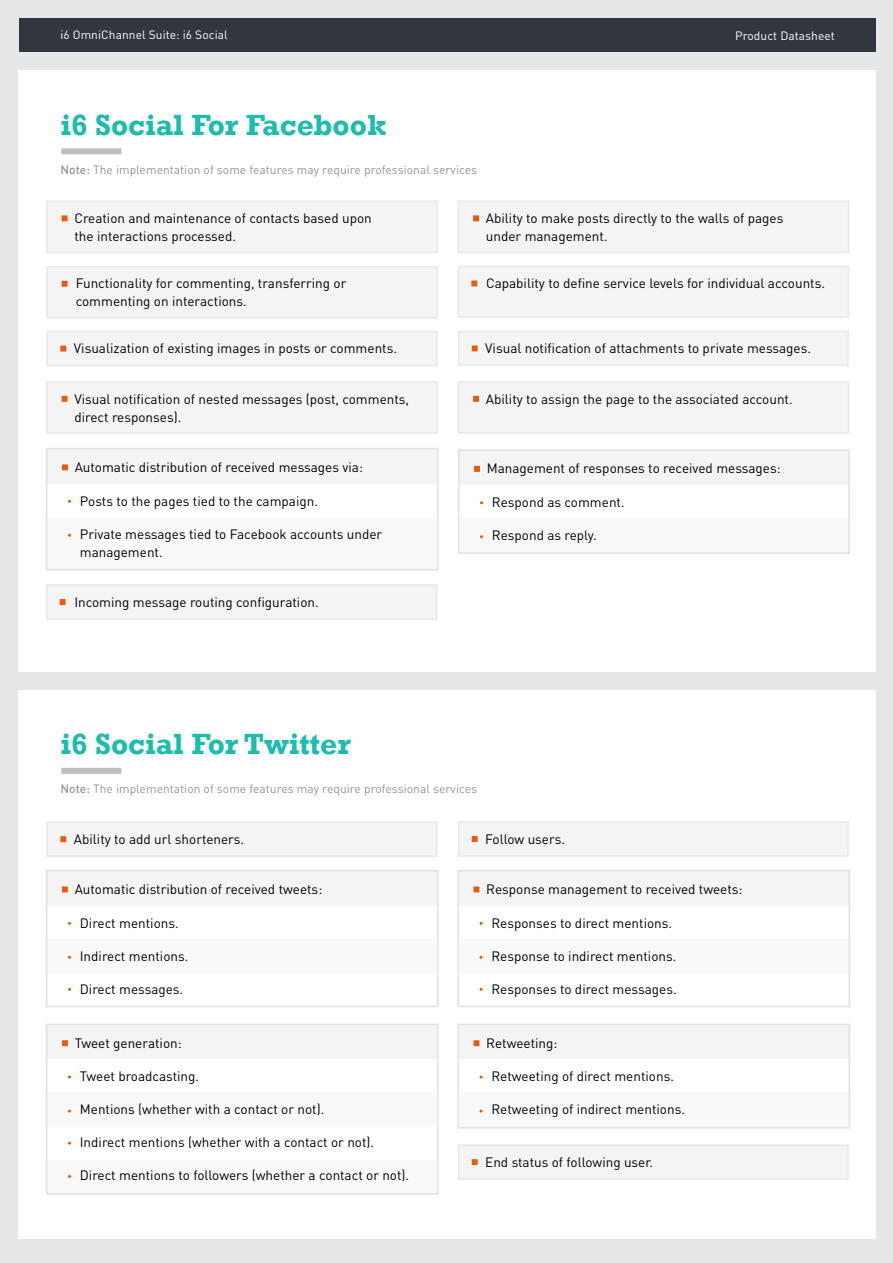
<style>
.page{position:relative;width:893px;height:1263px;background:#e6e7e8}
.page>*{position:absolute;margin:0;border:0;box-sizing:border-box;transform-origin:0 0}
.t1{font:700 30px "Rockwell";color:#1cbdae}
.t2{font:13.5px/18px "DIN Pro";color:#000}
.t3{font:12px "DIN Pro";letter-spacing:.005em;color:#939598}
.t4{font:12px "DIN Pro";letter-spacing:.005em;color:#fff}
.s1{font-weight:500}
</style>
<div class="page">
<div style="left:18px;top:70px;width:857px;height:602px;background:#fff"></div>
<div style="left:61px;top:148px;width:60px;height:6px;background:#bcbec0"></div>
<div style="left:19px;top:18px;width:856px;height:34px;background:#32363f"></div>
<div style="left:46px;top:201px;width:392px;height:52px;background:#f4f4f4;border:2px solid #e8e8e8"></div>
<div style="left:458px;top:266px;width:391px;height:52px;background:#f4f4f4;border:2px solid #e8e8e8"></div>
<div style="left:46px;top:266px;width:392px;height:52px;background:#f4f4f4;border:2px solid #e8e8e8"></div>
<svg style="left:62px;top:215px;width:5px;height:6px"></svg>
<div style="left:458px;top:201px;width:391px;height:52px;background:#f4f4f4;border:2px solid #e8e8e8"></div>
<svg style="left:473px;top:215px;width:6px;height:6px"></svg>
<svg style="left:62px;top:281px;width:5px;height:6px"></svg>
<svg style="left:471px;top:281px;width:6px;height:5px"></svg>
<div style="left:46px;top:381px;width:392px;height:53px;background:#f4f4f4;border:2px solid #e8e8e8"></div>
<svg style="left:62px;top:396px;width:5px;height:6px"></svg>
<div style="left:458px;top:381px;width:391px;height:53px;background:#f4f4f4;border:2px solid #e8e8e8"></div>
<svg style="left:473px;top:396px;width:6px;height:6px"></svg>
<div style="left:46px;top:584px;width:391px;height:36px;background:#f4f4f4"></div>
<svg style="left:60px;top:599px;width:6px;height:6px"></svg>
<div style="left:458px;top:331px;width:391px;height:35px;background:#f4f4f4;border:2px solid #e8e8e8"></div>
<svg style="left:472px;top:345px;width:6px;height:6px"></svg>
<div style="left:46px;top:331px;width:392px;height:35px;background:#f4f4f4;border:2px solid #e8e8e8"></div>
<svg style="left:60px;top:346px;width:6px;height:5px"></svg>
<div style="left:47px;top:519px;width:390px;height:51px;background:#f4f4f4"></div>
<div style="left:47px;top:449px;width:390px;height:34px;background:#f4f4f4"></div>
<svg style="left:62px;top:464px;width:6px;height:6px"></svg>
<div style="left:46px;top:448px;width:393px;height:122px;border:2px solid #e1e1e1"></div>
<div style="left:459px;top:519px;width:390px;height:34px;background:#f4f4f4"></div>
<div style="left:459px;top:451px;width:390px;height:34px;background:#f4f4f4"></div>
<svg style="left:474px;top:466px;width:6px;height:6px"></svg>
<div style="left:458px;top:449px;width:392px;height:105px;border:2px solid #e1e1e1"></div>
<div style="left:18px;top:690px;width:857px;height:548px;background:#fff"></div>
<div style="left:61px;top:768px;width:60px;height:6px;background:#bcbec0"></div>
<div style="left:458px;top:821px;width:391px;height:36px;background:#f4f4f4"></div>
<svg style="left:472px;top:836px;width:6px;height:6px"></svg>
<div style="left:458px;top:1144px;width:391px;height:36px;background:#f4f4f4;border:2px solid #e8e8e8"></div>
<svg style="left:472px;top:1159px;width:6px;height:6px"></svg>
<div style="left:46px;top:821px;width:392px;height:36px;background:#f4f4f4;border:2px solid #e8e8e8"></div>
<svg style="left:60px;top:836px;width:6px;height:6px"></svg>
<div style="left:47px;top:939px;width:390px;height:34px;background:#f4f4f4"></div>
<div style="left:47px;top:871px;width:390px;height:34px;background:#f4f4f4"></div>
<svg style="left:62px;top:886px;width:6px;height:6px"></svg>
<div style="left:46px;top:870px;width:393px;height:137px;border:2px solid #e1e1e1"></div>
<div style="left:459px;top:939px;width:390px;height:34px;background:#f4f4f4"></div>
<div style="left:459px;top:871px;width:390px;height:34px;background:#f4f4f4"></div>
<svg style="left:474px;top:886px;width:5px;height:6px"></svg>
<div style="left:457px;top:870px;width:393px;height:137px;border:2px solid #e1e1e1"></div>
<div style="left:47px;top:1160px;width:390px;height:34px;background:#f4f4f4"></div>
<div style="left:47px;top:1093px;width:390px;height:34px;background:#f4f4f4"></div>
<div style="left:47px;top:1025px;width:390px;height:34px;background:#f4f4f4"></div>
<svg style="left:62px;top:1040px;width:6px;height:6px"></svg>
<div style="left:46px;top:1024px;width:393px;height:171px;border:2px solid #e1e1e1"></div>
<div style="left:459px;top:1093px;width:390px;height:34px;background:#f4f4f4"></div>
<div style="left:459px;top:1025px;width:390px;height:34px;background:#f4f4f4"></div>
<svg style="left:474px;top:1040px;width:5px;height:6px"></svg>
<div style="left:457px;top:1024px;width:393px;height:104px;border:2px solid #e1e1e1"></div>
<p class="t4" style="left:60px;top:27px;width:169px">i6 OmniChannel Suite: i6 Social</p>
<p class="t4" style="left:735px;top:28px;width:101px">Product Datasheet</p>
<h1 class="t1" style="left:60px;top:106px;width:327px">i6 Social For Facebook</h1>
<p class="t3" style="left:60px;top:161px;width:418px"><span class="s1">Note:</span> The implementation of some features may require professional services</p>
<p class="t2" style="left:74px;top:209px;width:299px">Creation and maintenance of contacts based upon the interactions processed.</p>
<p class="t2" style="left:76px;top:274px;width:272px">Functionality for commenting, transferring or commenting on interactions.</p>
<p class="t2" style="left:486px;top:209px;width:299px">Ability to make posts directly to the walls of pages under management.</p>
<p class="t2" style="left:486px;top:274px;width:340px">Capability to define service levels for individual accounts.</p>
<p class="t2" style="left:74px;top:339px;width:325px">Visualization of existing images in posts or comments.</p>
<p class="t2" style="left:485px;top:339px;width:327px">Visual notification of attachments to private messages.</p>
<p class="t2" style="left:74px;top:389px;width:336px">Visual notification of nested messages (post, comments, direct responses).</p>
<p class="t2" style="left:486px;top:389px;width:308px">Ability to assign the page to the associated account.</p>
<p class="t2" style="left:75px;top:457px;width:290px">Automatic distribution of received messages via:</p>
<p class="t2" style="left:80px;top:491px;width:240px">Posts to the pages tied to the campaign.</p>
<p class="t2" style="left:80px;top:524px;width:304px">Private messages tied to Facebook accounts under management.</p>
<p class="t2" style="left:74px;top:593px;width:246px">Incoming message routing configuration.</p>
<p class="t2" style="left:487px;top:459px;width:296px">Management of responses to received messages:</p>
<p class="t2" style="left:492px;top:493px;width:134px">Respond as comment.</p>
<p class="t2" style="left:492px;top:526px;width:106px">Respond as reply.</p>
<h1 class="t1" style="left:60px;top:726px;width:292px">i6 Social For Twitter</h1>
<p class="t3" style="left:60px;top:781px;width:418px"><span class="s1">Note:</span> The implementation of some features may require professional services</p>
<p class="t2" style="left:74px;top:829px;width:172px">Ability to add url shorteners.</p>
<p class="t2" style="left:75px;top:879px;width:249px">Automatic distribution of received tweets:</p>
<p class="t2" style="left:80px;top:913px;width:100px">Direct mentions.</p>
<p class="t2" style="left:80px;top:946px;width:110px">Indirect mentions.</p>
<p class="t2" style="left:80px;top:979px;width:105px">Direct messages.</p>
<p class="t2" style="left:485px;top:829px;width:81px">Follow users.</p>
<p class="t2" style="left:486px;top:879px;width:258px">Response management to received tweets:</p>
<p class="t2" style="left:491px;top:913px;width:182px">Responses to direct mentions.</p>
<p class="t2" style="left:491px;top:946px;width:187px">Response to indirect mentions.</p>
<p class="t2" style="left:491px;top:979px;width:187px">Responses to direct messages.</p>
<p class="t2" style="left:75px;top:1033px;width:109px">Tweet generation:</p>
<p class="t2" style="left:80px;top:1067px;width:121px">Tweet broadcasting.</p>
<p class="t2" style="left:80px;top:1100px;width:246px">Mentions (whether with a contact or not).</p>
<p class="t2" style="left:80px;top:1133px;width:296px">Indirect mentions (whether with a contact or not).</p>
<p class="t2" style="left:80px;top:1166px;width:331px">Direct mentions to followers (whether a contact or not).</p>
<p class="t2" style="left:486px;top:1033px;width:73px">Retweeting:</p>
<p class="t2" style="left:491px;top:1067px;width:184px">Retweeting of direct mentions.</p>
<p class="t2" style="left:491px;top:1100px;width:195px">Retweeting of indirect mentions.</p>
<p class="t2" style="left:485px;top:1152px;width:169px">End status of following user.</p>
</div>
